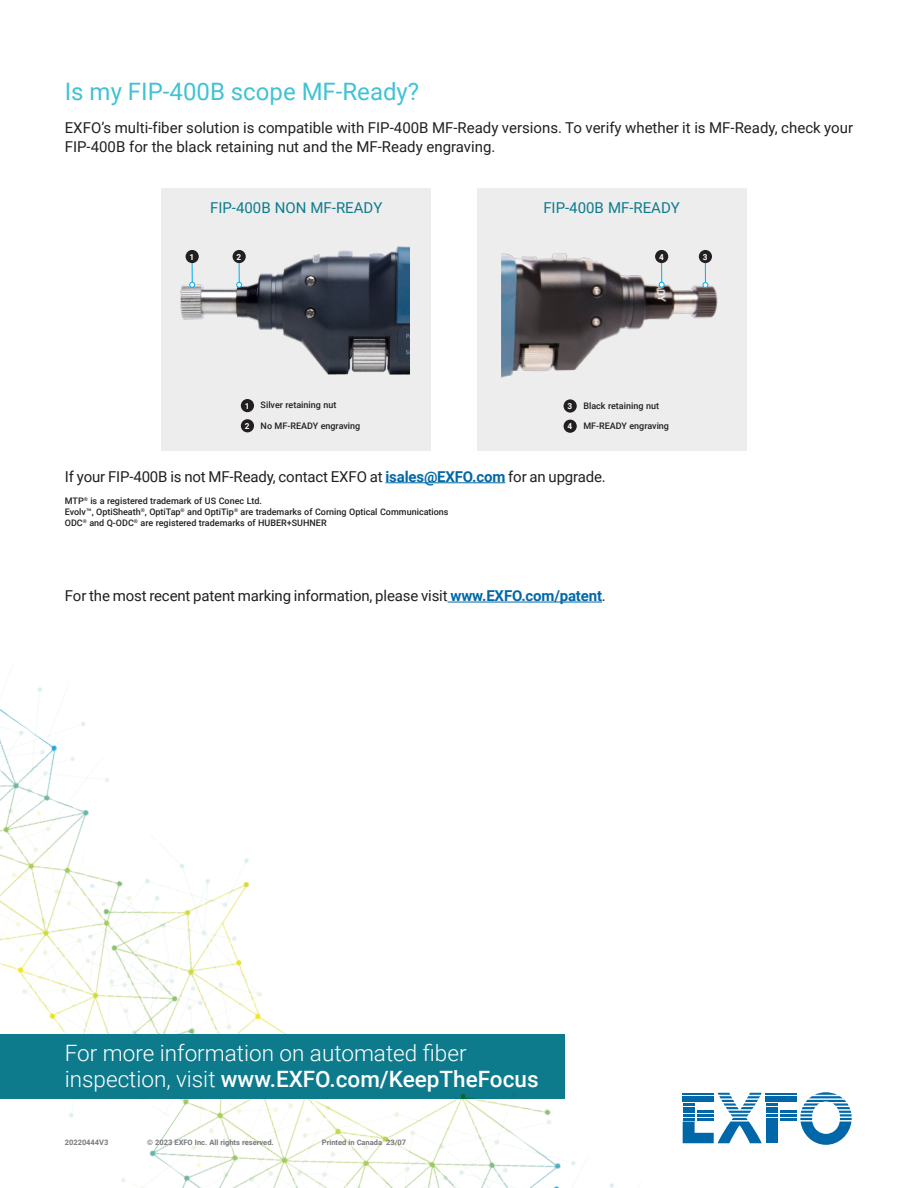
<style>
.page{position:relative;width:918px;height:1188px;background:#fff}
.page>*{position:absolute;margin:0;border:0;box-sizing:border-box;transform-origin:0 0}
.t1{font:24px "Roboto";color:#41c2d5}
.t2{font:300 22.5px/25.5px "Roboto";color:#fff}
.t3{font:15px/19.5px "Roboto";color:#231f20}
.t4{font:15px "Roboto";color:#0e7b8d}
.t5{font:500 9px/10.8px "Roboto";color:#231f20}
.t6{font:700 8.25px "Roboto";color:#fff}
.t7{font:700 7.5px "Roboto";color:#76787b}
.s1{font-weight:700;font-size:8.25px;color:#fff}
.s2{font-weight:700;color:#0068a9}
.s3{font-weight:500}
</style>
<div class="page">
<img style="left:0;top:665px;width:683px;height:523px">
<hr style="left:386px;top:482px;width:119px;height:1px;background:#0068a9">
<hr style="left:448px;top:602px;width:154px;height:1px;background:#0068a9">
<div style="left:477px;top:188px;width:270px;height:263px;background:#ededed"></div>
<div style="left:161px;top:188px;width:270px;height:263px;background:#ededed"></div>
<img style="left:180px;top:246px;width:230px;height:154px">
<svg style="left:236px;top:262px;width:6px;height:26px"></svg>
<div style="left:241px;top:399px;width:13px;height:13px;background:#231f20;border-radius:50%"></div>
<div style="left:241px;top:419px;width:13px;height:13px;background:#231f20;border-radius:50%"></div>
<svg style="left:189px;top:262px;width:6px;height:26px"></svg>
<div style="left:564px;top:399px;width:13px;height:14px;background:#231f20;border-radius:50%"></div>
<div style="left:564px;top:420px;width:13px;height:13px;background:#231f20;border-radius:50%"></div>
<img style="left:501px;top:250px;width:217px;height:128px">
<svg style="left:703px;top:263px;width:5px;height:25px"></svg>
<svg style="left:659px;top:263px;width:5px;height:25px"></svg>
<div style="left:0;top:1034px;width:565px;height:65px;background:#0e7b8d"></div>
<svg style="left:683px;top:1092px;width:169px;height:53px"></svg>
<hr style="left:683px;top:1100px;width:31px;height:2px;background:#0068a9">
<div style="left:186px;top:250px;width:13px;height:13px;background:#231f20;border-radius:50%"></div>
<div style="left:233px;top:250px;width:13px;height:13px;background:#231f20;border-radius:50%"></div>
<div style="left:699px;top:250px;width:13px;height:13px;background:#231f20;border-radius:50%"></div>
<div style="left:655px;top:250px;width:13px;height:13px;background:#231f20;border-radius:50%"></div>
<h1 class="t1" style="left:65px;top:74px;width:356px">Is my FIP-400B scope MF-Ready?</h1>
<p class="t3" style="left:65px;top:117px;width:790px">EXFO’s multi‑fiber solution is compatible with FIP-400B MF-Ready versions. To verify whether it is MF-Ready, check your<br>FIP-400B for the black retaining nut and the MF-Ready engraving.</p>
<p class="t4" style="left:210px;top:197px;width:174px">FIP-400B NON MF-READY</p>
<p class="t4" style="left:543px;top:197px;width:138px">FIP-400B MF-READY</p>
<p class="t6" style="left:190px;top:251px;width:6px">1</p>
<p class="t6" style="left:237px;top:251px;width:6px">2</p>
<p class="t6" style="left:659px;top:251px;width:6px">4</p>
<p class="t6" style="left:703px;top:251px;width:6px">3</p>
<p class="t5" style="left:245px;top:399px;width:93px"><span class="s1">1</span> Silver retaining nut</p>
<p class="t5" style="left:245px;top:420px;width:117px"><span class="s1">2</span> No MF-READY engraving</p>
<p class="t5" style="left:568px;top:400px;width:93px"><span class="s1">3</span> Black retaining nut</p>
<p class="t5" style="left:568px;top:420px;width:103px"><span class="s1">4</span> MF-READY engraving</p>
<p class="t3" style="left:65px;top:466px;width:542px">If your FIP-400B is not MF-Ready, contact EXFO at <span class="s2">isales@EXFO.com</span> for an upgrade.</p>
<p class="t5" style="left:65px;top:495px;width:385px">MTP<sup>®</sup> is a registered trademark of US Conec Ltd.<br>Evolv™, OptiSheath<sup>®</sup>, OptiTap<sup>®</sup> and OptiTip<sup>®</sup> are trademarks of Corning Optical Communications<br>ODC<sup>®</sup> and Q-ODC<sup>®</sup> are registered trademarks of HUBER+SUHNER</p>
<p class="t3" style="left:65px;top:585px;width:542px">For the most recent patent marking information, please visit <span class="s2">www.EXFO.com/patent</span>.</p>
<h2 class="t2" style="left:65px;top:1039px;width:475px">For more information on automated fiber inspection, visit <span class="s3">www.EXFO.com/KeepTheFocus</span></h2>
<p class="t7" style="left:65px;top:1137px;width:45px">20220444V3</p>
<p class="t7" style="left:147px;top:1137px;width:128px">© 2023 EXFO Inc. All rights reserved.</p>
<p class="t7" style="left:322px;top:1137px;width:86px">Printed in Canada 23/07</p>
</div>
